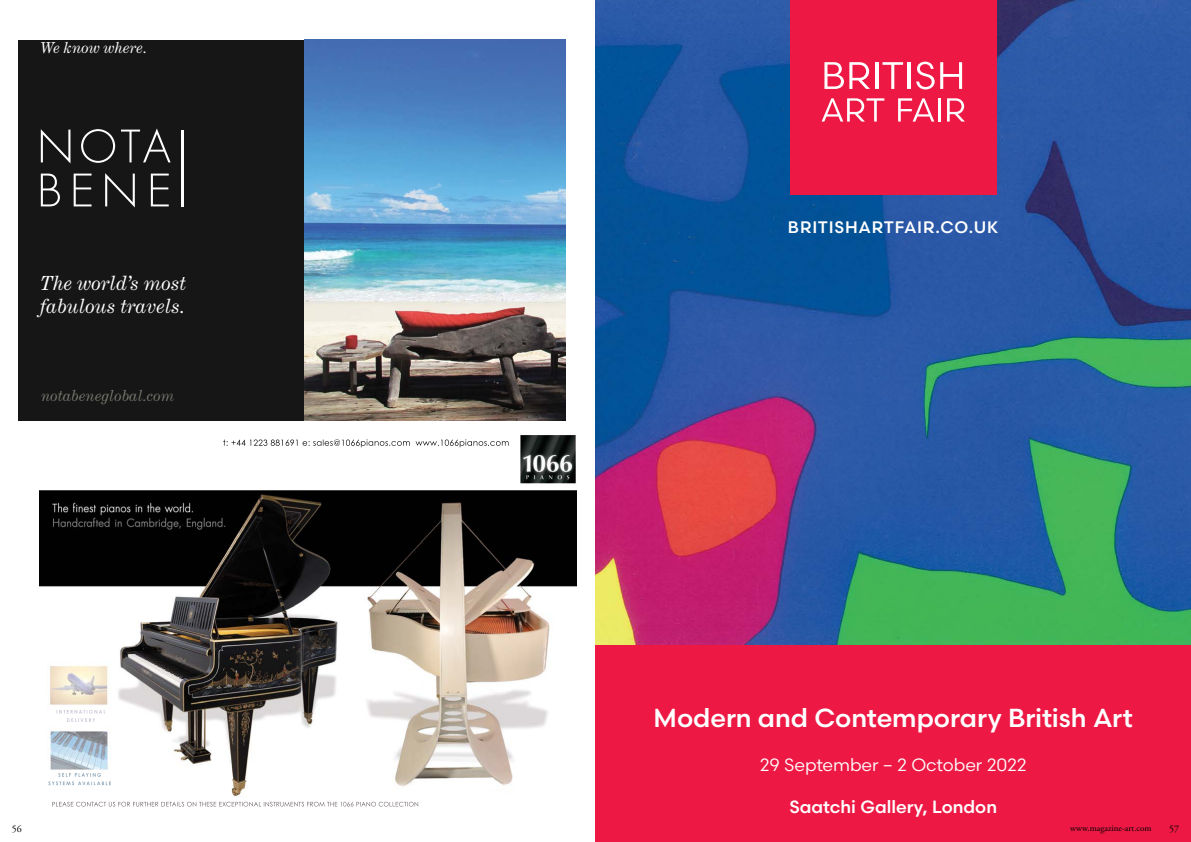
<style>
.page{position:relative;width:1191px;height:842px;background:#fff}
.page>*{position:absolute;margin:0;border:0;box-sizing:border-box;transform-origin:0 0}
.t1{font:500 26px "Scandia";letter-spacing:-.005em;color:#fff}
.t2{font:italic 19.5px/23.4px "Century Expanded";color:#fff}
.t3{font:17.7px "Scandia";letter-spacing:-.005em;color:#fff}
.t4{font:500 17.7px "Scandia";color:#fff}
.t5{font:500 16.7px "Scandia";letter-spacing:.04em;color:#fff}
.t6{font:italic 15.1px "Century Expanded";color:#77776e}
.t7{font:italic 15.1px "Century Expanded";color:#fff}
.t8{font:10px "Adobe Garamond Pro";color:#000}
.t9{font:9px "Adobe Garamond Pro";color:#000}
</style>
<div class="page">
<img style="left:40px;top:435px;width:537px;height:372px">
<div style="left:19px;top:40px;width:546px;height:380px;background:#161616"></div>
<img style="left:304px;top:40px;width:261px;height:380px">
<svg style="left:41px;top:129px;width:29px;height:34px"></svg>
<svg style="left:105px;top:173px;width:30px;height:34px"></svg>
<svg style="left:81px;top:129px;width:34px;height:34px"></svg>
<hr style="left:181px;top:130px;width:2px;height:76px;background:#fff">
<svg style="left:121px;top:128px;width:50px;height:34px"></svg>
<svg style="left:41px;top:174px;width:19px;height:32px"></svg>
<svg style="left:74px;top:174px;width:18px;height:32px"></svg>
<svg style="left:151px;top:174px;width:18px;height:32px"></svg>
<img style="left:595px;top:0;width:596px;height:646px">
<div style="left:790px;top:0;width:206px;height:195px;background:#ed1944"></div>
<svg style="left:824px;top:62px;width:46px;height:27px"></svg>
<hr style="left:875px;top:62px;width:3px;height:27px;background:#fff">
<svg style="left:882px;top:62px;width:21px;height:27px"></svg>
<hr style="left:907px;top:62px;width:3px;height:27px;background:#fff">
<svg style="left:916px;top:62px;width:18px;height:27px"></svg>
<svg style="left:940px;top:62px;width:22px;height:27px"></svg>
<svg style="left:821px;top:98px;width:63px;height:24px"></svg>
<svg style="left:898px;top:98px;width:36px;height:24px"></svg>
<hr style="left:938px;top:98px;width:2px;height:24px;background:#fff">
<svg style="left:947px;top:98px;width:18px;height:24px"></svg>
<div style="left:595px;top:646px;width:596px;height:196px;background:#ed1944"></div>
<p class="t7" style="left:40px;top:39px;width:109px">We know where.</p>
<p class="t2" style="left:40px;top:271px;width:148px">The world’s most fabulous travels.</p>
<p class="t6" style="left:41px;top:386px;width:135px">notabeneglobal.com</p>
<p class="t5" style="left:788px;top:217px;width:212px">BRITISHARTFAIR.CO.UK</p>
<p class="t1" style="left:653px;top:702px;width:481px">Modern and Contemporary British Art</p>
<p class="t3" style="left:760px;top:754px;width:268px">29 September – 2 October 2022</p>
<p class="t4" style="left:789px;top:795px;width:209px">Saatchi Gallery, London</p>
<p class="t8" style="left:12px;top:822px;width:11px">56</p>
<p class="t9" style="left:1070px;top:823px;width:83px">www.magazine-art.com</p>
<p class="t8" style="left:1169px;top:822px;width:11px">57</p>
</div>
